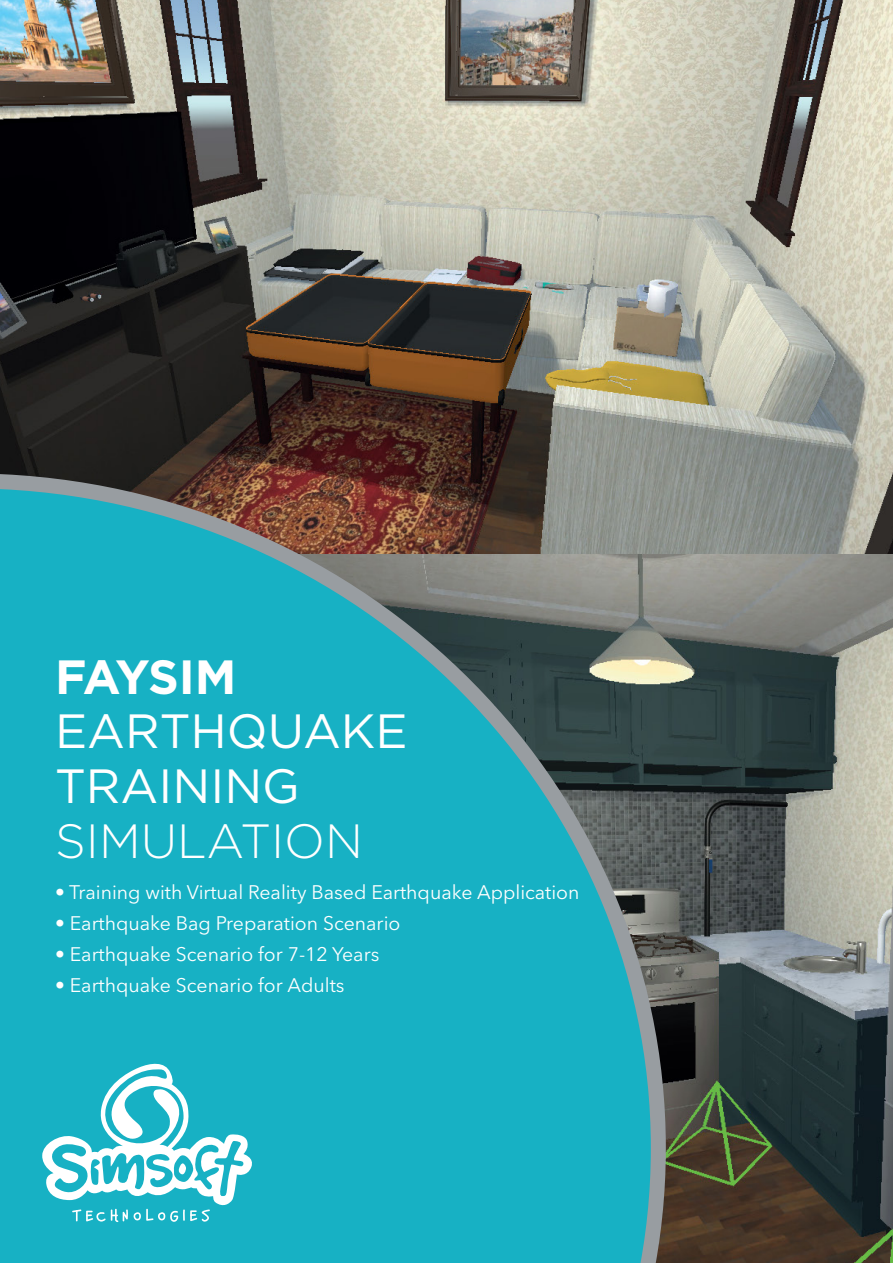
<style>
.page{position:relative;width:893px;height:1263px;background:#fff}
.page>*{position:absolute;margin:0;border:0;box-sizing:border-box;transform-origin:0 0}
.t1{font:48px/54.6px "Gotham";color:#fff}
.t2{font:300 48px "Gotham";color:#fff}
.t3{font:700 48px "Gotham";letter-spacing:-.035em;color:#fff}
.t4{font:19.5px "Avenir Next LT Pro";color:#fff}
</style>
<div class="page">
<img style="left:0;top:0;width:893px;height:554px">
<img style="left:666px;top:554px;width:227px;height:709px">
<svg style="left:0;top:473px;width:666px;height:790px;background:#2b9fac"></svg>
<svg style="left:42px;top:1061px;width:213px;height:161px"></svg>
<h1 class="t3" style="left:55px;top:645px;width:183px">FAYSIM</h1>
<h1 class="t1" style="left:55px;top:703px;width:354px">EARTHQUAKE<br>TRAINING</h1>
<h1 class="t2" style="left:55px;top:810px;width:309px">SIMULATION</h1>
<p class="t4" style="left:55px;top:881px;width:526px">• Training with Virtual Reality Based Earthquake Application</p>
<p class="t4" style="left:55px;top:911px;width:347px">• Earthquake Bag Preparation Scenario</p>
<p class="t4" style="left:55px;top:942px;width:326px">• Earthquake Scenario for 7-12 Years</p>
<p class="t4" style="left:55px;top:973px;width:291px">• Earthquake Scenario for Adults</p>
</div>
